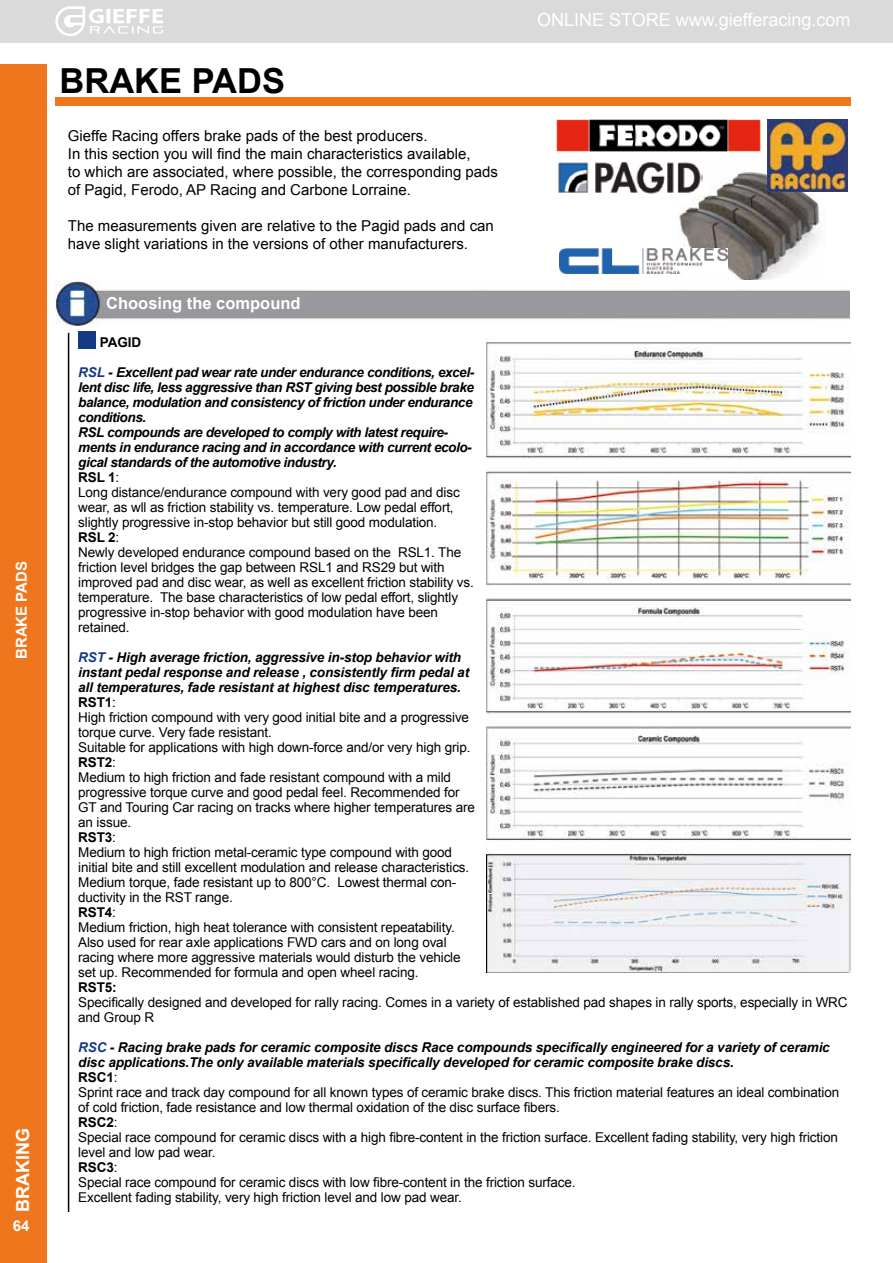
<style>
.page{position:relative;width:893px;height:1263px;background:#fff}
.page>*{position:absolute;margin:0;border:0;box-sizing:border-box;transform-origin:0 0}
.t1{font:700 34.5px "Arial";color:#000}
.t2{font:18px "Arial";color:#fff}
.t3{font:700 18px "Arial";color:#fff}
.t4{font:700 16.5px "Arial";color:#fff}
.t5{font:15px/18px "Arial";color:#000}
.t6{font:700 15px "Arial";color:#fff}
.t7{font:13.5px/15px "Arial";letter-spacing:-.01em;color:#000}
.t8{font:700 13.5px "Arial";letter-spacing:-.01em;color:#000}
.s1{font-weight:700;font-style:italic;color:#143a84}
.s2{font-weight:700;font-style:italic}
.s3{font-weight:700}
</style>
<div class="page">
<div style="left:0;top:0;width:893px;height:43px;background:#dadada"></div>
<div style="left:0;top:64px;width:47px;height:1199px;background:#ee771e"></div>
<img style="left:55px;top:6px;width:30px;height:30px">
<div style="left:55px;top:97px;width:795px;height:9px;background:#ee771e"></div>
<img style="left:677px;top:162px;width:145px;height:118px">
<img style="left:557px;top:119px;width:203px;height:33px">
<img style="left:768px;top:119px;width:79px;height:73px">
<img style="left:558px;top:162px;width:144px;height:34px">
<img style="left:55px;top:281px;width:795px;height:45px">
<hr style="left:68px;top:333px;width:1px;height:879px;background:#000">
<img style="left:486px;top:341px;width:364px;height:631px">
<div style="left:78px;top:331px;width:17px;height:17px;background:#143a84"></div>
<img style="left:560px;top:249px;width:167px;height:25px">
<p class="t6" style="left:12px;top:659px;width:100px;rotate:-90deg">BRAKE PADS</p>
<h2 class="t3" style="left:11px;top:1212px;width:85px;rotate:-90deg">BRAKING</h2>
<p class="t6" style="left:13px;top:1216px;width:18px">64</p>
<h1 class="t1" style="left:60px;top:58px;width:227px">BRAKE PADS</h1>
<p class="t5" style="left:68px;top:127px;width:432px">Gieffe Racing offers brake pads of the best producers.<br>In this section you will find the main characteristics available,<br>to which are associated, where possible, the corresponding pads of Pagid, Ferodo, AP Racing and Carbone Lorraine.</p>
<p class="t5" style="left:68px;top:217px;width:428px">The measurements given are relative to the Pagid pads and can have slight variations in the versions of other manufacturers.</p>
<h2 class="t2" style="left:537px;top:8px;width:315px">ONLINE STORE www.giefferacing.com</h2>
<p class="t4" style="left:106px;top:292px;width:196px">Choosing the compound</p>
<p class="t8" style="left:100px;top:333px;width:43px">PAGID</p>
<p class="t7" style="left:78px;top:365px;width:398px"><span class="s1">RSL</span> <span class="s2">- Excellent pad wear rate under endurance conditions, excel&shy;lent disc life, less aggressive than RST giving best possible brake balance, modulation and consistency of friction under endurance conditions.<br>RSL compounds are developed to comply with latest require&shy;ments in endurance racing and in accordance with current ecolo&shy;gical standards of the automotive industry.<br></span><span class="s3">RSL 1</span>:<br>Long distance/endurance compound with very good pad and disc wear, as wll as friction stability vs. temperature. Low pedal effort, slightly progressive in-stop behavior but still good modulation.<br><span class="s3">RSL 2</span>:<br>Newly developed endurance compound based on the RSL1. The friction level bridges the gap between RSL1 and RS29 but with improved pad and disc wear, as well as excellent friction stability vs. temperature. The base characteristics of low pedal effort, slightly progressive in-stop behavior with good modulation have been retained.</p>
<p class="t7" style="left:78px;top:650px;width:398px"><span class="s1">RST</span> <span class="s2">- High average friction, aggressive in-stop behavior with instant pedal response and release , consistently firm pedal at all temperatures, fade resistant at highest disc temperatures.<br></span><span class="s3">RST1</span>:<br>High friction compound with very good initial bite and a progressive torque curve. Very fade resistant.<br>Suitable for applications with high down-force and/or very high grip.<br><span class="s3">RST2</span>:<br>Medium to high friction and fade resistant compound with a mild progressive torque curve and good pedal feel. Recommended for GT and Touring Car racing on tracks where higher temperatures are an issue.<br><span class="s3">RST3</span>:<br>Medium to high friction metal-ceramic type compound with good initial bite and still excellent modulation and release characteristics.<br>Medium torque, fade resistant up to 800°C. Lowest thermal con&shy;ductivity in the RST range.<br><span class="s3">RST4</span>:<br>Medium friction, high heat tolerance with consistent repeatability.<br>Also used for rear axle applications FWD cars and on long oval racing where more aggressive materials would disturb the vehicle set up. Recommended for formula and open wheel racing.</p>
<p class="t8" style="left:78px;top:978px;width:40px">RST5:</p>
<p class="t7" style="left:78px;top:995px;width:771px">Specifically designed and developed for rally racing. Comes in a variety of established pad shapes in rally sports, especially in WRC and Group R</p>
<p class="t7" style="left:78px;top:1040px;width:763px"><span class="s1">RSC</span> <span class="s2">- Racing brake pads for ceramic composite discs Race compounds specifically engineered for a variety of ceramic disc applications.The only available materials specifically developed for ceramic composite brake discs.<br></span><span class="s3">RSC1</span>:<br>Sprint race and track day compound for all known types of ceramic brake discs. This friction material features an ideal combination of cold friction, fade resistance and low thermal oxidation of the disc surface fibers.<br><span class="s3">RSC2</span>:<br>Special race compound for ceramic discs with a high fibre-content in the friction surface. Excellent fading stability, very high friction level and low pad wear.<br><span class="s3">RSC3</span>:<br>Special race compound for ceramic discs with low fibre-content in the friction surface.<br>Excellent fading stability, very high friction level and low pad wear.</p>
</div>
